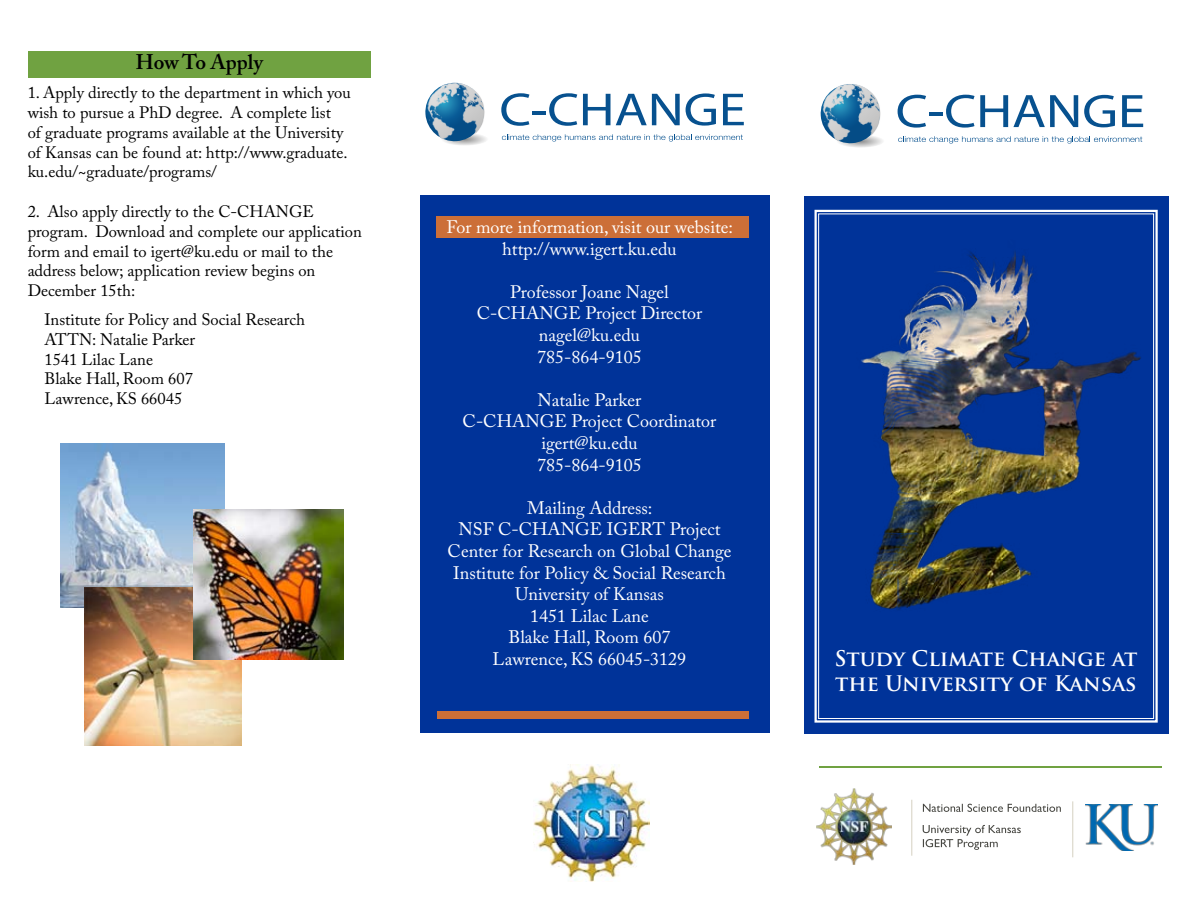
<style>
.page{position:relative;width:1188px;height:918px;background:#fff}
.page>*{position:absolute;margin:0;border:0;box-sizing:border-box;transform-origin:0 0}
.t1{font:700 21px/25.2px "Trajan Pro";color:#fff}
.t2{font:600 21px "Adobe Caslon Pro";color:#000}
.t3{font:18px/21.6px "Adobe Caslon Pro";color:#fff;text-align:center}
.t4{font:16.5px/19.8px "Adobe Caslon Pro";color:#000}
</style>
<div class="page">
<div style="left:420px;top:196px;width:350px;height:537px;background:#039"></div>
<img style="left:820px;top:84px;width:63px;height:63px">
<svg style="left:898px;top:95px;width:28px;height:33px"></svg>
<hr style="left:929px;top:113px;width:14px;height:3px;background:#07518f">
<svg style="left:946px;top:95px;width:132px;height:33px"></svg>
<svg style="left:1084px;top:95px;width:31px;height:32px"></svg>
<svg style="left:1122px;top:95px;width:21px;height:32px"></svg>
<svg style="left:898px;top:136px;width:244px;height:8px"></svg>
<div style="left:804px;top:197px;width:365px;height:537px;background:#039"></div>
<hr style="left:1072px;top:801px;width:1px;height:56px;background:#d5d1c1">
<img style="left:1086px;top:805px;width:72px;height:46px">
<hr style="left:911px;top:800px;width:1px;height:56px;background:#d5d1c1">
<svg style="left:923px;top:804px;width:138px;height:8px"></svg>
<svg style="left:923px;top:825px;width:98px;height:25px"></svg>
<img style="left:816px;top:789px;width:76px;height:75px">
<div style="left:436px;top:216px;width:312px;height:22px;background:#cc6f38"></div>
<div style="left:28px;top:51px;width:343px;height:26px;background:#70a241"></div>
<div style="left:437px;top:712px;width:311px;height:7px;background:#cc6f38"></div>
<img style="left:814px;top:209px;width:344px;height:514px">
<img style="left:425px;top:82px;width:62px;height:63px">
<svg style="left:501px;top:93px;width:76px;height:33px"></svg>
<svg style="left:583px;top:94px;width:97px;height:31px"></svg>
<svg style="left:686px;top:93px;width:30px;height:33px"></svg>
<svg style="left:723px;top:94px;width:21px;height:31px"></svg>
<svg style="left:502px;top:134px;width:241px;height:8px"></svg>
<img style="left:533px;top:765px;width:117px;height:117px">
<img style="left:60px;top:444px;width:164px;height:163px">
<img style="left:84px;top:588px;width:158px;height:157px">
<img style="left:193px;top:509px;width:150px;height:151px">
<hr style="left:819px;top:766px;width:342px;height:2px;background:#70a241">
<p class="t2" style="left:136px;top:50px;width:129px">How To Apply</p>
<p class="t4" style="left:28px;top:83px;width:325px">1. Apply directly to the department in which you wish to pursue a PhD degree. A complete list<br>of graduate programs available at the University of Kansas can be found at: http://www.graduate. ku.edu/~graduate/programs/</p>
<p class="t4" style="left:28px;top:201px;width:336px">2. Also apply directly to the C-CHANGE program. Download and complete our application form and email to igert@ku.edu or mail to the address below; application review begins on December 15th:</p>
<p class="t4" style="left:44px;top:309px;width:262px">Institute for Policy and Social Research<br>ATTN: Natalie Parker<br>1541 Lilac Lane<br>Blake Hall, Room 607<br>Lawrence, KS 66045</p>
<p class="t3" style="left:446px;top:216px;width:288px">For more information, visit our website: http://www.igert.ku.edu</p>
<p class="t3" style="left:477px;top:281px;width:227px">Professor Joane Nagel<br>C-CHANGE Project Director nagel@ku.edu<br>785-864-9105</p>
<p class="t3" style="left:463px;top:389px;width:255px">Natalie Parker<br>C-CHANGE Project Coordinator igert@ku.edu<br>785-864-9105</p>
<p class="t3" style="left:448px;top:497px;width:285px">Mailing Address:<br>NSF C-CHANGE IGERT Project<br>Center for Research on Global Change<br>Institute for Policy &amp; Social Research<br>University of Kansas<br>1451 Lilac Lane<br>Blake Hall, Room 607<br>Lawrence, KS 66045-3129</p>
<p class="t1" style="left:834px;top:646px;width:305px">Study Climate Change at the University of Kansas</p>
</div>
